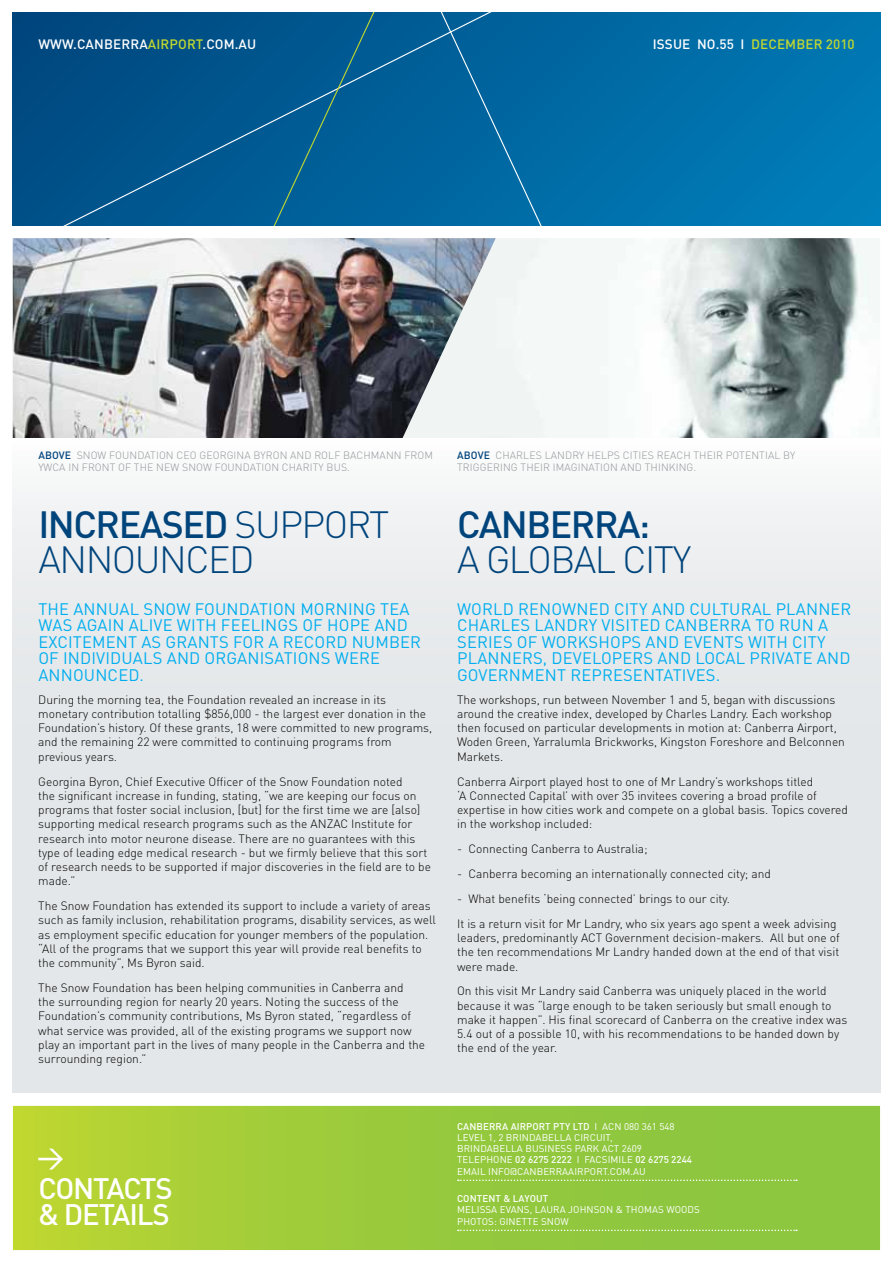
<style>
.page{position:relative;width:893px;height:1263px;background:#fff}
.page>*{position:absolute;margin:0;border:0;box-sizing:border-box;transform-origin:0 0}
.t1{font:300 37.5px/34.5px "DINOT";letter-spacing:-.04em;color:#00447c}
.t2{font:500 37.5px "DINOT";letter-spacing:-.04em;color:#00447c}
.t3{font:500 29.25px/26px "DINOT";letter-spacing:-.04em;color:#fff}
.t4{font:16.5px/16.5px "DINOT";letter-spacing:.01em;color:#00aeef}
.t5{font:500 13.5px "DINOT";letter-spacing:.01em;color:#fff}
.t6{font:500 13.5px "DINOT";color:#c1d72f}
.t7{font:300 12px/14.2px "DINOT";color:#000}
.t8{font:300 10.5px/12px "DINOT";letter-spacing:.01em;color:#939598}
.t9{font:9.75px/11.2px "DINOT";letter-spacing:.01em;color:#fff}
.t10{font:500 9.75px "DINOT";color:#fff}
.s1{color:#c1d72f}
.s2{font-weight:500;color:#00447c}
.s3{font-weight:500}
.s4{font-weight:400}
</style>
<div class="page">
<div style="left:13px;top:13px;width:867px;height:212px;background:#0073ae"></div>
<svg style="left:13px;top:13px;width:579px;height:212px;background:#015188"></svg>
<svg style="left:227px;top:13px;width:362px;height:212px"></svg>
<svg style="left:13px;top:1106px;width:868px;height:144px;background:#9bcb3b"></svg>
<svg style="left:38px;top:1148px;width:25px;height:21px"></svg>
<div style="left:13px;top:438px;width:867px;height:655px;background:linear-gradient(to bottom,#f0f2f3,#dfe3e5)"></div>
<img style="left:496px;top:238px;width:384px;height:200px">
<img style="left:13px;top:238px;width:483px;height:200px">
<svg style="left:458px;top:1179px;width:339px;height:2px"></svg>
<svg style="left:458px;top:1229px;width:339px;height:2px"></svg>
<p class="t5" style="left:38px;top:35px;width:48px">WWW.CAN</p>
<p class="t5" style="left:104px;top:35px;width:154px">BERRA<span class="s1">AI RPORT</span>.COM.AU</p>
<p class="t5" style="left:653px;top:35px;width:108px">ISSUE NO.55 I <span class="s1">DECE</span></p>
<p class="t6" style="left:785px;top:35px;width:71px">MBER 2010</p>
<p class="t8" style="left:38px;top:449px;width:394px"><span class="s2">ABOVE</span> snow foundati on ceo g eorgi na byron and Rolf Bachmann from<br>YWCA i n front of th e new snow foundati on charity b us.</p>
<h1 class="t1" style="left:38px;top:507px;width:353px"><span class="s3">INCREASED</span> support announced</h1>
<h3 class="t4" style="left:38px;top:600px;width:384px">THE ANNUAL SNOW FOUNDATION MORNING TEA WAS AGAIN ALIVE WITH FEELINGS OF HOPE AND EXCITEM ENT AS GRANTS FOR A RECORD NUM BER OF INDIVIDUALS AND ORGANISATIONS WERE ANNOUNCED.</h3>
<p class="t7" style="left:38px;top:692px;width:396px">During the morning tea, the Foundation revealed an increase in its monetary contribution totalling $856,000 - the largest ever donation in the Foundation’s history. Of these grants, 18 were committed to new programs, and the remaining 22 were committed to continuing programs from previous years.</p>
<p class="t7" style="left:38px;top:774px;width:394px">Georgina Byron, Chief Executive Officer of the Snow Foundation noted<br>the significant increase in funding, stating, “we are keeping our focus on programs that foster social inclusion, [but] for the first time we are [also] supporting medical research programs such as the ANZAC Institute for research into motor neurone disease. There are no guarantees with this type of leading edge medical research - but we firmly believe that this sort of research needs to be supported if major discoveries in the field are to be made.”</p>
<p class="t7" style="left:38px;top:898px;width:399px">The Snow Foundation has extended its support to include a variety of areas such as family inclusion, rehabilitation programs, disability services, as well as employment specific education for younger members of the population. “All of the programs that we support this year will provide real benefits to the community”, Ms Byron said.</p>
<p class="t7" style="left:38px;top:980px;width:388px">The Snow Foundation has been helping communities in Canberra and<br>the surrounding region for nearly 20 years. Noting the success of the Foundation’s community contributions, Ms Byron stated, “regardless of what service was provided, all of the existing programs we support now play an important part in the lives of many people in the Canberra and the surrounding region.”</p>
<p class="t8" style="left:457px;top:449px;width:340px"><span class="s2">ABOVE</span> charles landry h elps citi es reach th ei r potential by triggeri ng th ei r imagi nation and thi nki ng.</p>
<h1 class="t2" style="left:457px;top:501px;width:194px">CANB ERRA:</h1>
<h1 class="t1" style="left:457px;top:542px;width:236px">a g lobal city</h1>
<h3 class="t4" style="left:457px;top:600px;width:396px">WORLD RENOWNED CITY AND CULTURAL PLANNER CHARLES LANDRY VISITED CANBERRA TO RUN A SERIES OF WORKSHOPS AND EVENTS WITH CITY PLANNERS, DEVELOPERS AND LOCAL PRIVATE AND GOVERNM ENT REPRESENTATIVES.</h3>
<p class="t7" style="left:457px;top:692px;width:389px">The workshops, run between N ovember 1 and 5, began with discussions around the creative index, developed by Charles Landry. Each workshop then focused on particular developments in motion at: Canberra Airport, Woden Green, Yarralumla Brickworks, Kingston Foreshore and Belconnen Markets.</p>
<p class="t7" style="left:457px;top:774px;width:392px">Canberra Airport played host to one of Mr Landry’s workshops titled<br>‘A Connected Capital’ with over 35 invitees covering a broad profile of expertise in how cities work and compete on a global basis. Topics covered in the workshop included:</p>
<p class="t7" style="left:457px;top:841px;width:192px">- Connecting Canberra to Australia;</p>
<p class="t7" style="left:457px;top:866px;width:315px">- Canberra becoming an internationally connected city; and</p>
<p class="t7" style="left:457px;top:886px;width:381px;line-height:24.9px">- What benefits ‘being connected’ brings to our city.<br>It is a return visit for Mr Landry, who six years ago spent a week advising</p>
<p class="t7" style="left:457px;top:930px;width:132px">leaders, predominantly ACT</p>
<p class="t7" style="left:457px;top:930px;width:384px;text-align:justify;text-indent:148px">Government decision-makers. All but one of the ten recommendations Mr Landry handed down at the end of that visit were made.</p>
<p class="t7" style="left:457px;top:984px;width:392px">On this visit Mr Landry said Canberra was uniquely placed in the world because it was “large enough to be taken seriously but small enough to make it happen”. His final scorecard of Canberra on the creative index was 5.4 out of a possible 10, with his recommendations to be handed down by the end of the year.</p>
<h2 class="t3" style="left:38px;top:1174px;width:136px">CONTACTS &amp; DETAILS</h2>
<p class="t10" style="left:457px;top:1120px;width:7px">CAN</p>
<p class="t10" style="left:477px;top:1120px;width:103px">BERRA AI RPORT PTY LTD</p>
<p class="t9" style="left:594px;top:1120px;width:15px">I ACN</p>
<p class="t9" style="left:624px;top:1120px;width:52px">080 361 548</p>
<p class="t9" style="left:457px;top:1131px;width:7px">LEVEL</p>
<p class="t9" style="left:488px;top:1131px;width:25px">1, 2 BRINDABELLA</p>
<p class="t9" style="left:574px;top:1131px;width:6px">CIRCUI</p>
<p class="t9" style="left:606px;top:1131px;width:9px">T,</p>
<p class="t9" style="left:457px;top:1143px;width:7px">BRINDABELLA</p>
<p class="t9" style="left:525px;top:1143px;width:57px">BUSINESS PARK</p>
<p class="t9" style="left:602px;top:1143px;width:42px">ACT 2609</p>
<p class="t9" style="left:457px;top:1154px;width:13px">TELEPHONE</p>
<p class="t10" style="left:515px;top:1154px;width:109px">02 6275 2222 <span class="s4">I FACSI MILE</span></p>
<p class="t10" style="left:635px;top:1154px;width:58px">02 6275 2244</p>
<p class="t9" style="left:457px;top:1165px;width:20px">EMAIL</p>
<p class="t9" style="left:488px;top:1165px;width:37px">IN FO@CANBERRAAIRPOR</p>
<p class="t9" style="left:603px;top:1165px;width:45px">T.CO M.AU</p>
<p class="t10" style="left:457px;top:1192px;width:93px">CONTENT &amp; LAYOUT</p>
<p class="t9" style="left:457px;top:1204px;width:243px">M ELISSA EVANS, LAURA JOHNSON &amp; THOMAS WOODS<br>PHOTOS: GINETTE SNOW</p>
</div>
